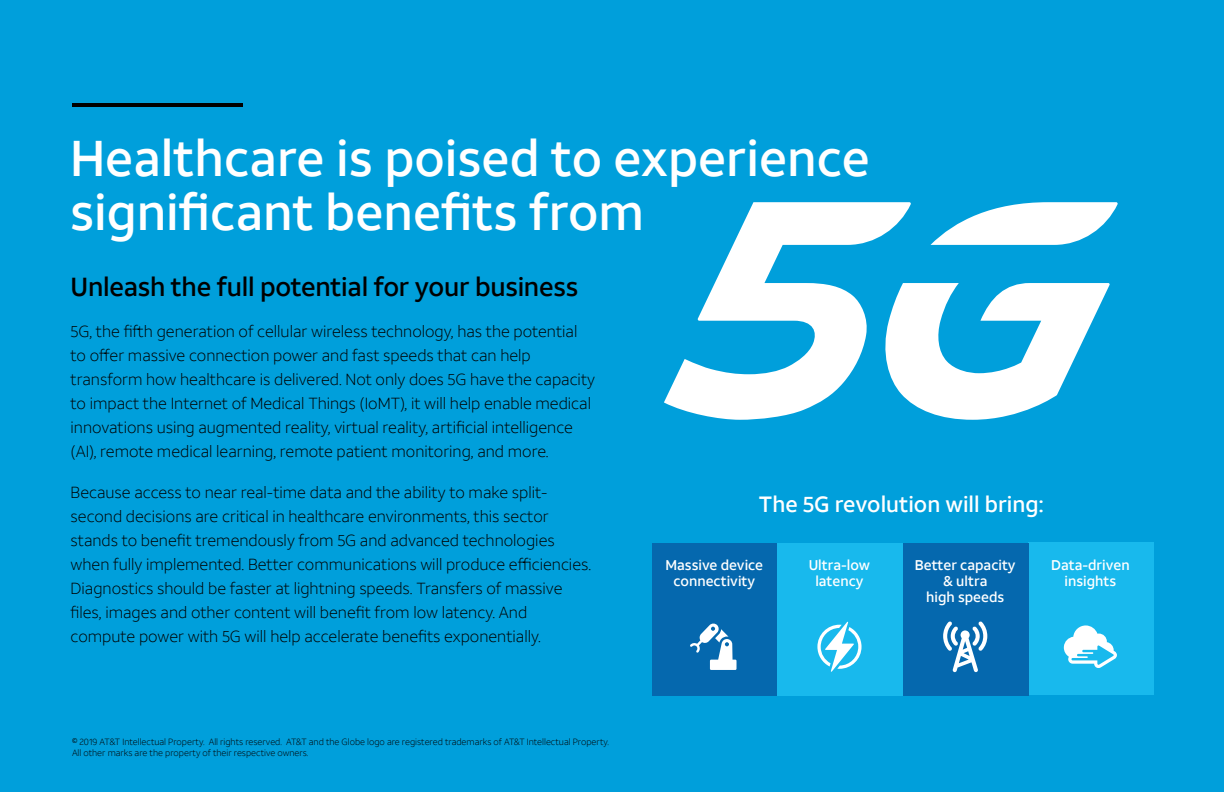
<style>
.page{position:relative;width:1224px;height:792px;background:#009fdb}
.page>*{position:absolute;margin:0;border:0;box-sizing:border-box;transform-origin:0 0}
.t1{font:500 50px/54.1px "ATT Aleck Sans";color:#fff}
.t2{font:500 26px "ATT Aleck Sans";letter-spacing:-.01em;color:#000}
.t3{font:500 22px "ATT Aleck Sans";color:#fff}
.t4{font:300 16px/24px "ATT Aleck Sans";color:#000}
.t5{font:500 14px/16.1px "ATT Aleck Sans";color:#fff;text-align:center}
.t6{font:300 9px/11px "ATT Aleck Sans";color:#000}
</style>
<div class="page">
<hr style="left:72px;top:103px;width:171px;height:4px;background:#000">
<svg style="left:664px;top:202px;width:454px;height:218px"></svg>
<div style="left:652px;top:543px;width:125px;height:153px;background:#0568ae"></div>
<div style="left:777px;top:543px;width:126px;height:152px;background:#18b9ed"></div>
<div style="left:1028px;top:543px;width:126px;height:152px;background:#18b9ed"></div>
<div style="left:903px;top:543px;width:125px;height:152px;background:#0568ae"></div>
<svg style="left:690px;top:623px;width:47px;height:47px"></svg>
<svg style="left:817px;top:622px;width:45px;height:50px"></svg>
<svg style="left:943px;top:621px;width:44px;height:51px"></svg>
<svg style="left:1064px;top:625px;width:53px;height:43px"></svg>
<h1 class="t1" style="left:70px;top:132px;width:801px">Healthcare is poised to experience significant benefits from</h1>
<h2 class="t2" style="left:71px;top:270px;width:509px">Unleash the full potential for your business</h2>
<p class="t4" style="left:71px;top:319px;width:526px">5G, the fifth generation of cellular wireless technology, has the potential to offer massive connection power and fast speeds that can help transform how healthcare is delivered. Not only does 5G have the capacity to impact the Internet of Medical Things (IoMT), it will help enable medical innovations using augmented reality, virtual reality, artificial intelligence (AI), remote medical learning, remote patient monitoring, and more.</p>
<p class="t4" style="left:71px;top:480px;width:522px">Because access to near real-time data and the ability to make split&shy;second decisions are critical in healthcare environments, this sector stands to benefit tremendously from 5G and advanced technologies when fully implemented. Better communications will produce efficiencies.<br>Diagnostics should be faster at lightning speeds. Transfers of massive files, images and other content will benefit from low latency. And compute power with 5G will help accelerate benefits exponentially.</p>
<h3 class="t3" style="left:759px;top:490px;width:286px">The 5G revolution will bring:</h3>
<p class="t5" style="left:665px;top:557px;width:99px">Massive device connectivity</p>
<p class="t5" style="left:809px;top:557px;width:63px">Ultra-low latency</p>
<p class="t5" style="left:1051px;top:557px;width:80px">Data-driven insights</p>
<p class="t5" style="left:915px;top:557px;width:102px">Better capacity &amp; ultra<br>high speeds</p>
<p class="t6" style="left:72px;top:736px;width:539px">© 2019 AT&amp;T Intellectual Property. All rights reserved. AT&amp;T and the Globe logo are registered trademarks of AT&amp;T Intellectual Property.<br>All other marks are the property of their respective owners.</p>
</div>
